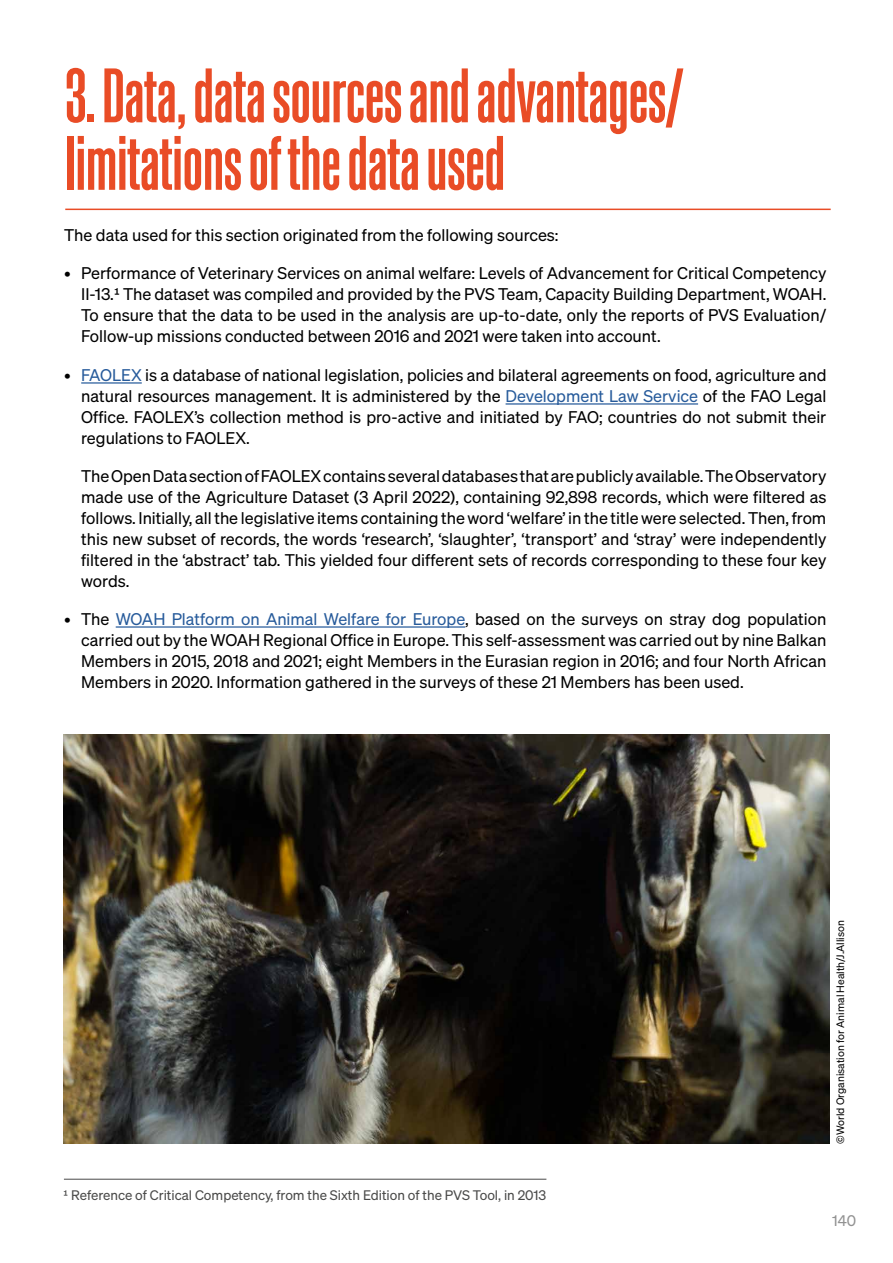
<style>
.page{position:relative;width:893px;height:1263px;background:#fff}
.page>*{position:absolute;margin:0;border:0;box-sizing:border-box;transform-origin:0 0}
.t1{font:75px/67.5px "Sohne Schmal Kraftig";color:#e94c26}
.t2{font:16.5px/21px "Sohne Buch";color:#000;text-align:justify}
.t3{font:15px "Sohne Buch";color:#929292}
.t4{font:13.5px "Sohne Buch";color:#4a4a49}
.t5{font:10.5px "Sohne Buch";color:#000}
.s1{color:#275b9b}
</style>
<div class="page">
<hr style="left:81px;top:382px;width:61px;height:2px;background:#275b9b">
<hr style="left:506px;top:403px;width:192px;height:2px;background:#275b9b">
<hr style="left:116px;top:626px;width:349px;height:2px;background:#275b9b">
<hr style="left:65px;top:209px;width:766px;height:1px;background:#e94c26">
<img style="left:63px;top:735px;width:766px;height:408px">
<hr style="left:64px;top:1179px;width:482px;height:1px;background:#4a4a49">
<h1 class="t1" style="left:65px;top:62px;width:620px">3. Data, data sources and advantages/ limitations of the data used</h1>
<p class="t2" style="left:64px;top:225px;width:496px">The data used for this section originated from the following sources:</p>
<p class="t2" style="left:81px;top:263px;width:747px;text-indent:-17px">• Performance of Veterinary Services on animal welfare: Levels of Advancement for Critical Competency II-13.¹ The dataset was compiled and provided by the PVS Team, Capacity Building Department, WOAH.<br>To ensure that the data to be used in the analysis are up-to-date, only the reports of PVS Evaluation/ Follow-up missions conducted between 2016 and 2021 were taken into account.</p>
<p class="t2" style="left:81px;top:364px;width:747px;text-indent:-17px">• <span class="s1">FAOLEX</span> is a database of national legislation, policies and bilateral agreements on food, agriculture and natural resources management. It is administered by the <span class="s1">Development Law Service</span> of the FAO Legal Office. FAOLEX’s collection method is pro-active and initiated by FAO; countries do not submit their regulations to FAOLEX.</p>
<p class="t2" style="left:81px;top:465px;width:747px">The Open Data section of FAOLEX contains several databases that are publicly available. The Observatory made use of the Agriculture Dataset (3 April 2022), containing 92,898 records, which were filtered as follows. Initially, all the legislative items containing the word ‘welfare’ in the title were selected. Then, from this new subset of records, the words ‘research’, ‘slaughter’, ‘transport’ and ‘stray’ were independently filtered in the ‘abstract’ tab. This yielded four different sets of records corresponding to these four key words.</p>
<p class="t2" style="left:81px;top:608px;width:747px;text-indent:-17px">• The <span class="s1">WOAH Platform on Animal Welfare for Europe</span>, based on the surveys on stray dog population carried out by the WOAH Regional Office in Europe. This self-assessment was carried out by nine Balkan Members in 2015, 2018 and 2021; eight Members in the Eurasian region in 2016; and four North African Members in 2020. Information gathered in the surveys of these 21 Members has been used.</p>
<p class="t4" style="left:63px;top:1187px;width:484px">¹ Reference of Critical Competency, from the Sixth Edition of the PVS Tool, in 2013</p>
<p class="t5" style="left:834px;top:1144px;width:225px;rotate:-90deg">©World Organisation for Animal Health/J.Allison</p>
<p class="t3" style="left:832px;top:1211px;width:25px">140</p>
</div>
